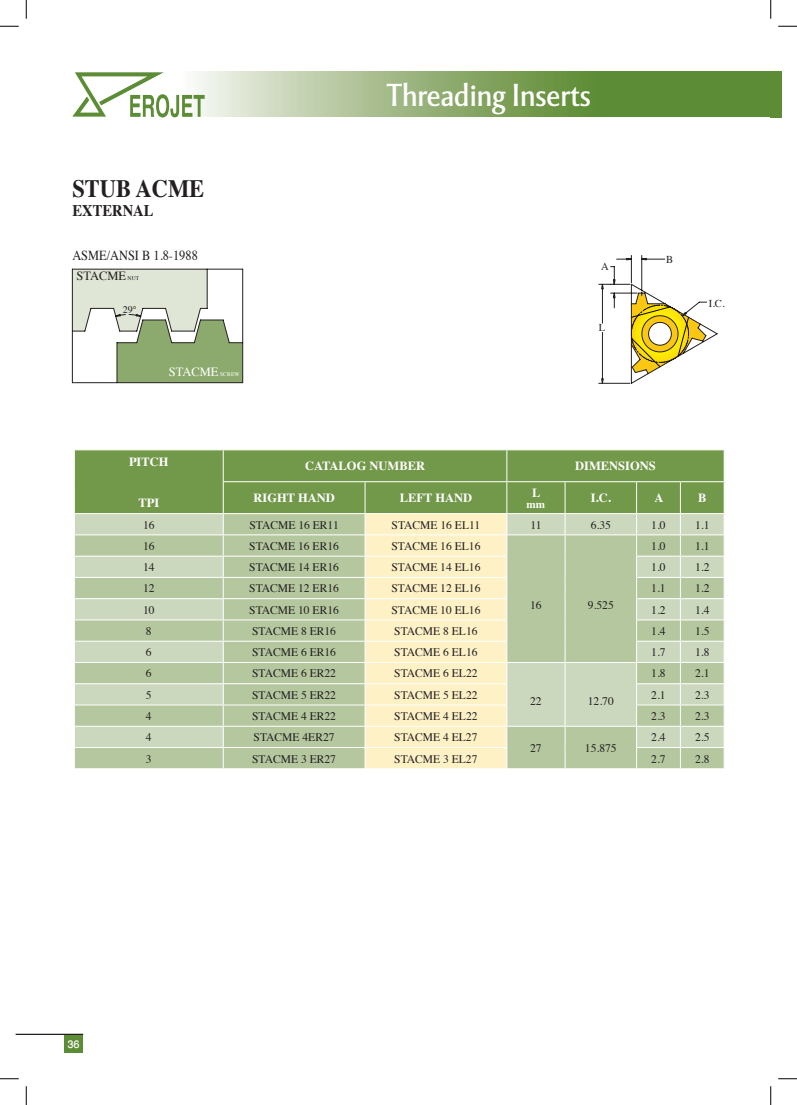
<style>
.page{position:relative;width:797px;height:1105px;background:#fff}
.page>*{position:absolute;margin:0;border:0;box-sizing:border-box;transform-origin:0 0}
.t1{font:31.88px "Mentor Sans Std";color:#fff;scale:.89 1}
.t2{font:700 25px "Times";color:#231f20;scale:.9 1}
.t3{font:700 16.25px "Times";color:#231f20;scale:.9 1}
.t4{font:500 15px "Win Soft Pro";color:#fff}
.t5{font:13.75px "Times";color:#231f20;scale:.9 1}
.t6{font:700 12.5px "Times";color:#fff}
.t7{font:12.5px "Times";color:#231f20}
.t8{font:12.5px "Times";color:#fff}
.t9{font:11.5px "Times";color:#231f20}
.t10{font:700 11.25px "Times";color:#fff}
.t11{font:10.5px "Times";color:#231f20}
.t12{font:10px "Times";color:#231f20}
.t13{font:5.62px "Times";letter-spacing:.04em;color:#fff}
.t14{font:5.62px "Times";color:#231f20}
</style>
<div class="page">
<svg style="left:205px;top:72px;width:565px;height:45px;background:#8cac6e"></svg>
<div style="left:64px;top:1034px;width:19px;height:18px;background:#5c8d36"></div>
<hr style="left:16px;top:1034px;width:67px;height:1px;background:#231f20">
<div style="left:770px;top:72px;width:11px;height:45px;background:#5c8d36"></div>
<svg style="left:72px;top:72px;width:133px;height:45px"></svg>
<div style="left:75px;top:450px;width:648px;height:63px;background:#72984a"></div>
<svg style="left:75px;top:535px;width:148px;height:233px;background:#c0cfad"></svg>
<hr style="left:506px;top:450px;width:1px;height:31px;background:#fff">
<hr style="left:223px;top:450px;width:1px;height:31px;background:#fff">
<hr style="left:680px;top:481px;width:44px;height:1px;background:#fff">
<hr style="left:636px;top:481px;width:44px;height:1px;background:#fff">
<hr style="left:565px;top:481px;width:71px;height:1px;background:#fff">
<hr style="left:507px;top:481px;width:58px;height:1px;background:#fff">
<hr style="left:365px;top:481px;width:142px;height:1px;background:#fff">
<hr style="left:223px;top:481px;width:142px;height:1px;background:#fff">
<hr style="left:74px;top:556px;width:149px;height:1px;background:#fff">
<hr style="left:74px;top:577px;width:149px;height:1px;background:#fff">
<hr style="left:74px;top:598px;width:149px;height:1px;background:#fff">
<hr style="left:74px;top:619px;width:149px;height:1px;background:#fff">
<hr style="left:74px;top:641px;width:149px;height:1px;background:#fff">
<hr style="left:74px;top:662px;width:149px;height:1px;background:#fff">
<hr style="left:74px;top:683px;width:149px;height:1px;background:#fff">
<hr style="left:74px;top:704px;width:149px;height:1px;background:#fff">
<hr style="left:74px;top:726px;width:149px;height:1px;background:#fff">
<hr style="left:74px;top:747px;width:149px;height:1px;background:#fff">
<svg style="left:223px;top:482px;width:501px;height:287px;background:#c6d1a8"></svg>
<hr style="left:365px;top:768px;width:142px;height:1px;background:#fff">
<hr style="left:223px;top:768px;width:142px;height:1px;background:#fff">
<svg style="left:598px;top:255px;width:119px;height:129px"></svg>
<svg style="left:72px;top:269px;width:171px;height:114px"></svg>
<svg style="left:0;top:25px;width:19px;height:2px"></svg>
<svg style="left:778px;top:25px;width:19px;height:2px"></svg>
<svg style="left:0;top:1078px;width:19px;height:1px"></svg>
<svg style="left:778px;top:1078px;width:19px;height:1px"></svg>
<svg style="left:25px;top:0;width:2px;height:19px"></svg>
<svg style="left:25px;top:1086px;width:2px;height:19px"></svg>
<svg style="left:770px;top:0;width:1px;height:19px"></svg>
<svg style="left:770px;top:1086px;width:1px;height:19px"></svg>
<h2 class="t2" style="left:72px;top:165px;width:148px">STUB ACME</h2>
<h3 class="t3" style="left:72px;top:195px;width:92px">EXTERNAL</h3>
<p class="t5" style="left:72px;top:242px;width:141px">ASME/ANSI B 1.8-1988</p>
<p class="t7" style="left:76px;top:264px;width:51px">STACME</p>
<p class="t14" style="left:128px;top:273px;width:13px">NUT</p>
<p class="t12" style="left:123px;top:300px;width:15px">29°</p>
<p class="t8" style="left:169px;top:360px;width:51px">STACME</p>
<p class="t13" style="left:220px;top:369px;width:21px">SCREW</p>
<h1 class="t1" style="left:387px;top:76px;width:230px">Threading Inserts</h1>
<p class="t11" style="left:601px;top:256px;width:9px">A</p>
<p class="t11" style="left:599px;top:318px;width:8px">L</p>
<p class="t11" style="left:666px;top:249px;width:9px">B</p>
<p class="t11" style="left:708px;top:293px;width:17px">I.C.</p>
<p class="t6" style="left:129px;top:450px;width:41px">PITCH</p>
<p class="t6" style="left:138px;top:491px;width:22px">TPI</p>
<p class="t6" style="left:305px;top:454px;width:122px">CATALOG NUMBER</p>
<p class="t6" style="left:575px;top:454px;width:82px">DIMENSIONS</p>
<p class="t6" style="left:253px;top:486px;width:83px">RIGHT HAND</p>
<p class="t6" style="left:400px;top:486px;width:74px">LEFT HAND</p>
<p class="t6" style="left:532px;top:481px;width:10px">L</p>
<p class="t10" style="left:526px;top:493px;width:20px">mm</p>
<p class="t6" style="left:590px;top:486px;width:22px">I.C.</p>
<p class="t6" style="left:654px;top:486px;width:11px">A</p>
<p class="t6" style="left:698px;top:486px;width:10px">B</p>
<p class="t9" style="left:143px;top:514px;width:13px">16</p>
<p class="t9" style="left:249px;top:514px;width:91px">STACME 16 ER11</p>
<p class="t9" style="left:391px;top:514px;width:90px">STACME 16 EL11</p>
<p class="t9" style="left:530px;top:514px;width:13px">11</p>
<p class="t9" style="left:590px;top:514px;width:22px">6.35</p>
<p class="t9" style="left:651px;top:514px;width:16px">1.0</p>
<p class="t9" style="left:695px;top:514px;width:16px">1.1</p>
<p class="t9" style="left:651px;top:535px;width:16px">1.0</p>
<p class="t9" style="left:695px;top:535px;width:16px">1.1</p>
<p class="t9" style="left:143px;top:535px;width:13px">16</p>
<p class="t9" style="left:249px;top:535px;width:91px">STACME 16 ER16</p>
<p class="t9" style="left:391px;top:535px;width:91px">STACME 16 EL16</p>
<p class="t9" style="left:143px;top:556px;width:13px">14</p>
<p class="t9" style="left:249px;top:556px;width:91px">STACME 14 ER16</p>
<p class="t9" style="left:391px;top:556px;width:91px">STACME 14 EL16</p>
<p class="t9" style="left:651px;top:556px;width:16px">1.0</p>
<p class="t9" style="left:695px;top:556px;width:16px">1.2</p>
<p class="t9" style="left:143px;top:578px;width:13px">12</p>
<p class="t9" style="left:249px;top:578px;width:91px">STACME 12 ER16</p>
<p class="t9" style="left:391px;top:578px;width:91px">STACME 12 EL16</p>
<p class="t9" style="left:651px;top:578px;width:16px">1.1</p>
<p class="t9" style="left:695px;top:578px;width:16px">1.2</p>
<p class="t9" style="left:143px;top:599px;width:13px">10</p>
<p class="t9" style="left:249px;top:599px;width:91px">STACME 10 ER16</p>
<p class="t9" style="left:391px;top:599px;width:91px">STACME 10 EL16</p>
<p class="t9" style="left:651px;top:599px;width:16px">1.2</p>
<p class="t9" style="left:695px;top:599px;width:16px">1.4</p>
<p class="t9" style="left:146px;top:620px;width:7px">8</p>
<p class="t9" style="left:252px;top:620px;width:85px">STACME 8 ER16</p>
<p class="t9" style="left:394px;top:620px;width:85px">STACME 8 EL16</p>
<p class="t9" style="left:651px;top:620px;width:16px">1.4</p>
<p class="t9" style="left:695px;top:620px;width:16px">1.5</p>
<p class="t9" style="left:146px;top:641px;width:7px">6</p>
<p class="t9" style="left:252px;top:641px;width:85px">STACME 6 ER16</p>
<p class="t9" style="left:394px;top:641px;width:85px">STACME 6 EL16</p>
<p class="t9" style="left:651px;top:641px;width:16px">1.7</p>
<p class="t9" style="left:695px;top:641px;width:16px">1.8</p>
<p class="t9" style="left:651px;top:663px;width:16px">1.8</p>
<p class="t9" style="left:695px;top:663px;width:16px">2.1</p>
<p class="t9" style="left:530px;top:690px;width:13px">22</p>
<p class="t9" style="left:587px;top:690px;width:28px">12.70</p>
<p class="t9" style="left:530px;top:595px;width:13px">16</p>
<p class="t9" style="left:588px;top:595px;width:28px">9.525</p>
<p class="t9" style="left:146px;top:663px;width:7px">6</p>
<p class="t9" style="left:252px;top:663px;width:85px">STACME 6 ER22</p>
<p class="t9" style="left:394px;top:663px;width:85px">STACME 6 EL22</p>
<p class="t9" style="left:146px;top:684px;width:7px">5</p>
<p class="t9" style="left:252px;top:684px;width:85px">STACME 5 ER22</p>
<p class="t9" style="left:394px;top:684px;width:85px">STACME 5 EL22</p>
<p class="t9" style="left:651px;top:684px;width:16px">2.1</p>
<p class="t9" style="left:695px;top:684px;width:16px">2.3</p>
<p class="t9" style="left:146px;top:705px;width:7px">4</p>
<p class="t9" style="left:252px;top:705px;width:85px">STACME 4 ER22</p>
<p class="t9" style="left:394px;top:705px;width:85px">STACME 4 EL22</p>
<p class="t9" style="left:651px;top:705px;width:16px">2.3</p>
<p class="t9" style="left:695px;top:705px;width:16px">2.3</p>
<p class="t9" style="left:651px;top:727px;width:16px">2.4</p>
<p class="t9" style="left:695px;top:727px;width:16px">2.5</p>
<p class="t9" style="left:530px;top:737px;width:13px">27</p>
<p class="t9" style="left:585px;top:737px;width:33px">15.875</p>
<p class="t9" style="left:146px;top:727px;width:7px">4</p>
<p class="t9" style="left:253px;top:727px;width:82px">STACME 4ER27</p>
<p class="t9" style="left:394px;top:727px;width:85px">STACME 4 EL27</p>
<p class="t9" style="left:146px;top:748px;width:7px">3</p>
<p class="t9" style="left:252px;top:748px;width:85px">STACME 3 ER27</p>
<p class="t9" style="left:394px;top:748px;width:85px">STACME 3 EL27</p>
<p class="t9" style="left:651px;top:748px;width:16px">2.7</p>
<p class="t9" style="left:695px;top:748px;width:16px">2.8</p>
<h3 class="t4" style="left:67px;top:1033px;width:14px">36</h3>
</div>
